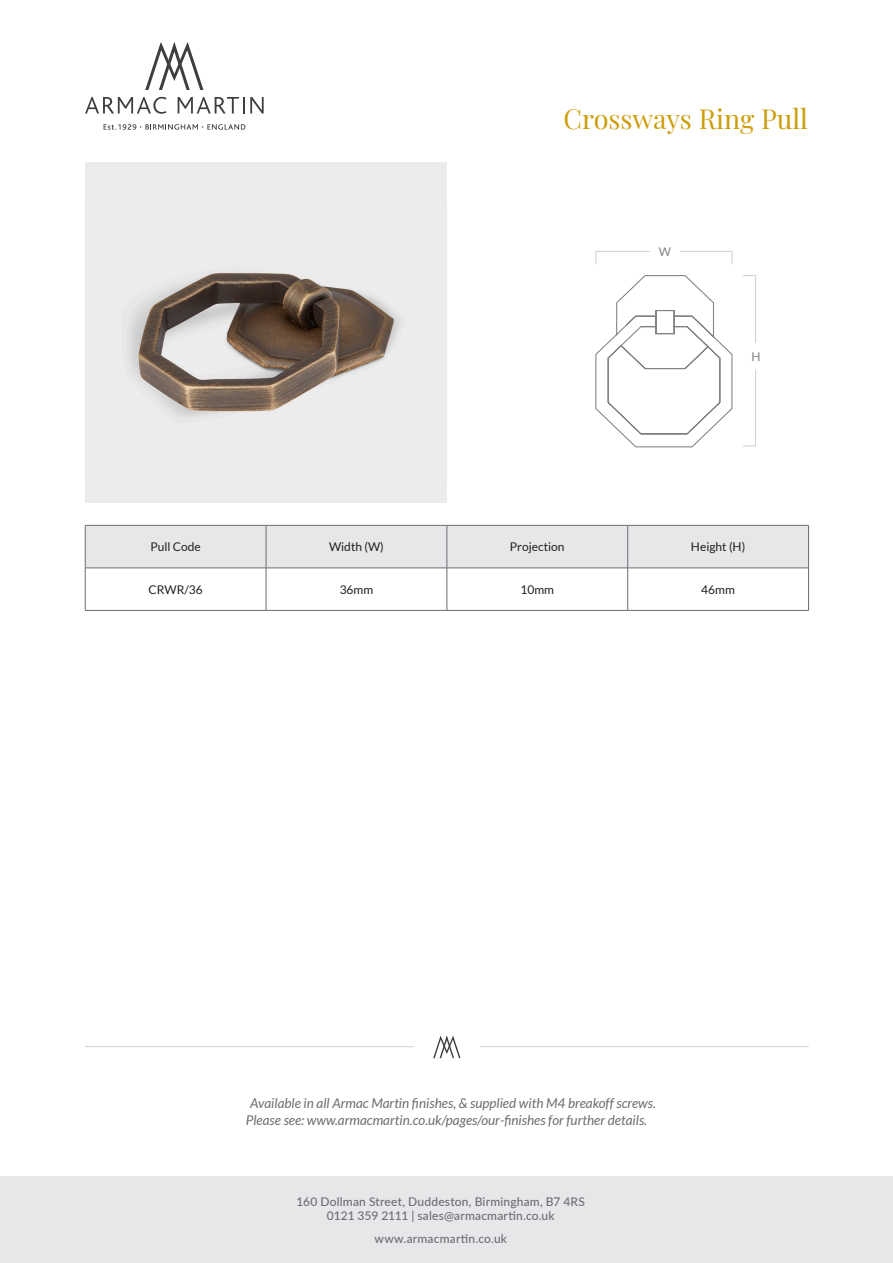
<style>
.page{position:relative;width:893px;height:1263px;background:#fff}
.page>*{position:absolute;margin:0;border:0;box-sizing:border-box;transform-origin:0 0}
.t1{font:27px "Playfair Display";color:#cc9d09}
.t2{font:italic 13.5px/16.2px "Lato";color:#6c6d70}
.t3{font:500 12px/14.4px "Lato";letter-spacing:.015em;color:#6c6d70;text-align:center}
.t4{font:12px "Lato";color:#231f20}
.Line_drawing_markers{font:12px "Lato";color:#808285}
</style>
<div class="page">
<div style="left:0;top:1176px;width:893px;height:87px;background:#e6e7e9"></div>
<svg style="left:104px;top:124px;width:141px;height:6px"></svg>
<svg style="left:178px;top:97px;width:86px;height:16px"></svg>
<svg style="left:85px;top:97px;width:81px;height:17px"></svg>
<svg style="left:145px;top:43px;width:58px;height:47px"></svg>
<svg style="left:433px;top:1036px;width:27px;height:22px"></svg>
<hr style="left:85px;top:1046px;width:329px;height:1px;background:#d1d2d4">
<hr style="left:480px;top:1046px;width:329px;height:1px;background:#d1d2d4">
<div style="left:86px;top:526px;width:722px;height:42px;background:#e6e7e9"></div>
<hr style="left:85px;top:525px;width:181px;height:1px;background:#6c6d70">
<hr style="left:85px;top:525px;width:1px;height:43px;background:#6c6d70">
<hr style="left:266px;top:525px;width:181px;height:1px;background:#6c6d70">
<hr style="left:266px;top:525px;width:1px;height:43px;background:#6c6d70">
<hr style="left:447px;top:525px;width:181px;height:1px;background:#6c6d70">
<hr style="left:447px;top:525px;width:1px;height:43px;background:#6c6d70">
<hr style="left:628px;top:525px;width:181px;height:1px;background:#6c6d70">
<hr style="left:627px;top:525px;width:1px;height:43px;background:#6c6d70">
<hr style="left:808px;top:525px;width:1px;height:43px;background:#6c6d70">
<hr style="left:85px;top:568px;width:181px;height:1px;background:#6c6d70">
<hr style="left:85px;top:568px;width:1px;height:42px;background:#6c6d70">
<hr style="left:266px;top:568px;width:181px;height:1px;background:#6c6d70">
<hr style="left:266px;top:568px;width:1px;height:42px;background:#6c6d70">
<hr style="left:447px;top:568px;width:181px;height:1px;background:#6c6d70">
<hr style="left:447px;top:568px;width:1px;height:42px;background:#6c6d70">
<hr style="left:628px;top:568px;width:181px;height:1px;background:#6c6d70">
<hr style="left:627px;top:568px;width:1px;height:42px;background:#6c6d70">
<hr style="left:808px;top:568px;width:1px;height:42px;background:#6c6d70">
<hr style="left:85px;top:610px;width:181px;height:1px;background:#6c6d70">
<hr style="left:266px;top:610px;width:181px;height:1px;background:#6c6d70">
<hr style="left:447px;top:610px;width:181px;height:1px;background:#6c6d70">
<hr style="left:628px;top:610px;width:181px;height:1px;background:#6c6d70">
<div style="left:85px;top:163px;width:362px;height:340px;background:#ebebeb"></div>
<img style="left:129px;top:273px;width:270px;height:144px">
<svg style="left:595px;top:275px;width:138px;height:173px"></svg>
<div style="left:595px;top:251px;width:137px;height:14px;border:1px solid #d1d2d4"></div>
<div style="left:650px;top:238px;width:29px;height:26px;background:#fff"></div>
<div style="left:742px;top:275px;width:14px;height:171px;border:1px solid #d1d2d4"></div>
<div style="left:743px;top:343px;width:26px;height:27px;background:#fff"></div>
<p class="t1" style="left:564px;top:97px;width:246px">Crossways Ring Pull</p>
<p class="Line_drawing_markers" style="left:659px;top:245px;width:14px">W</p>
<p class="Line_drawing_markers" style="left:751px;top:350px;width:11px">H</p>
<p class="t4" style="left:150px;top:540px;width:52px">Pull Code</p>
<p class="t4" style="left:329px;top:540px;width:56px">Width (W)</p>
<p class="t4" style="left:510px;top:540px;width:56px">Projection</p>
<p class="t4" style="left:691px;top:540px;width:56px">Height (H)</p>
<p class="t4" style="left:148px;top:583px;width:56px">CRWR/36</p>
<p class="t4" style="left:340px;top:583px;width:35px">36mm</p>
<p class="t4" style="left:520px;top:583px;width:35px">10mm</p>
<p class="t4" style="left:701px;top:583px;width:35px">46mm</p>
<p class="t2" style="left:246px;top:1096px;width:412px;text-indent:4px">Available in all Armac Martin finishes, &amp; supplied with M4 breakoff screws.<br>Please see: www.armacmartin.co.uk/pages/our-finishes for further details.</p>
<p class="t3" style="left:296px;top:1193px;width:290px">160 Dollman Street, Duddeston, Birmingham, B7 4RS<br>0121 359 2111 | sales@armacmartin.co.uk</p>
<p class="t3" style="left:374px;top:1231px;width:134px">www.armacmartin.co.uk</p>
</div>
